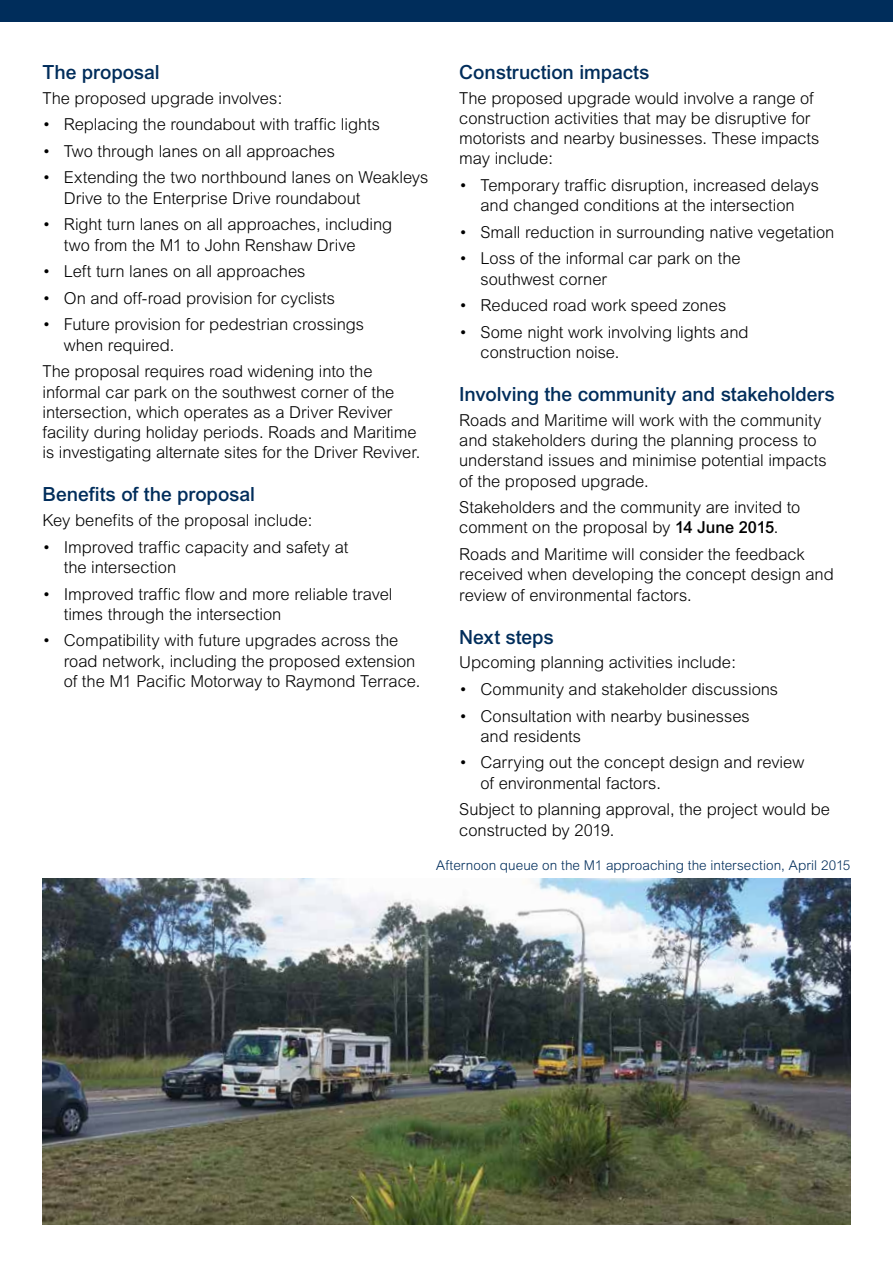
<style>
.page{position:relative;width:893px;height:1263px;background:#fff}
.page>*{position:absolute;margin:0;border:0;box-sizing:border-box;transform-origin:0 0}
._01_H2{font:500 19.5px "Arial";letter-spacing:-.005em;color:#002d5b}
._02_Body{font:300 16.5px/20.2px "Arial";letter-spacing:-.005em;color:#000}
._04_Caption{font:300 13.5px "Arial";letter-spacing:.005em;color:#002d5b}
.s1{font-weight:500}
</style>
<div class="page">
<img style="left:43px;top:878px;width:807px;height:347px">
<div style="left:0;top:0;width:893px;height:21px;background:#002d5b"></div>
<h2 class="_01_H2" style="left:43px;top:61px;width:119px">The proposal</h2>
<p class="_02_Body" style="left:43px;top:88px;width:241px">The proposed upgrade involves:</p>
<p class="_02_Body" style="left:43px;top:114px;width:339px">• Replacing the roundabout with traffic lights</p>
<p class="_02_Body" style="left:43px;top:141px;width:294px">• Two through lanes on all approaches</p>
<p class="_02_Body" style="left:64px;top:167px;width:366px;text-indent:-21px">• Extending the two northbound lanes on Weakleys<br>Drive to the Enterprise Drive roundabout</p>
<p class="_02_Body" style="left:64px;top:214px;width:330px;text-indent:-21px">• Right turn lanes on all approaches, including two from the M1 to John Renshaw Drive</p>
<p class="_02_Body" style="left:43px;top:261px;width:265px">• Left turn lanes on all approaches</p>
<p class="_02_Body" style="left:43px;top:288px;width:294px">• On and off-road provision for cyclists</p>
<p class="_02_Body" style="left:64px;top:314px;width:302px;text-indent:-21px">• Future provision for pedestrian crossings when required.</p>
<p class="_02_Body" style="left:43px;top:361px;width:379px">The proposal requires road widening into the informal car park on the southwest corner of the intersection, which operates as a Driver Reviver facility during holiday periods. Roads and Maritime is investigating alternate sites for the Driver Reviver.</p>
<h2 class="_01_H2" style="left:43px;top:483px;width:214px">Benefits of the proposal</h2>
<p class="_02_Body" style="left:43px;top:510px;width:271px">Key benefits of the proposal include:</p>
<p class="_02_Body" style="left:64px;top:537px;width:286px;text-indent:-21px">• Improved traffic capacity and safety at the intersection</p>
<p class="_02_Body" style="left:64px;top:583px;width:330px;text-indent:-21px">• Improved traffic flow and more reliable travel times through the intersection</p>
<p class="_02_Body" style="left:64px;top:630px;width:358px;text-indent:-21px">• Compatibility with future upgrades across the road network, including the proposed extension of the M1 Pacific Motorway to Raymond Terrace.</p>
<h2 class="_01_H2" style="left:459px;top:61px;width:192px">Construction impacts</h2>
<p class="_02_Body" style="left:459px;top:88px;width:362px">The proposed upgrade would involve a range of construction activities that may be disruptive for motorists and nearby businesses. These impacts may include:</p>
<p class="_02_Body" style="left:459px;top:175px;width:361px;text-align:center">• Temporary traffic disruption, increased delays and changed conditions at the intersection</p>
<p class="_02_Body" style="left:459px;top:222px;width:377px">• Small reduction in surrounding native vegetation</p>
<p class="_02_Body" style="left:480px;top:248px;width:262px;text-indent:-21px">• Loss of the informal car park on the southwest corner</p>
<p class="_02_Body" style="left:459px;top:295px;width:268px">• Reduced road work speed zones</p>
<p class="_02_Body" style="left:480px;top:322px;width:270px;text-indent:-21px">• Some night work involving lights and construction noise.</p>
<h2 class="_01_H2" style="left:459px;top:383px;width:377px">Involving the community and stakeholders</h2>
<p class="_02_Body" style="left:459px;top:410px;width:369px">Roads and Maritime will work with the community and stakeholders during the planning process to understand issues and minimise potential impacts of the proposed upgrade.</p>
<p class="_02_Body" style="left:459px;top:497px;width:342px">Stakeholders and the community are invited to comment on the proposal by <span class="s1">14 June 2015</span>.</p>
<p class="_02_Body" style="left:459px;top:544px;width:376px">Roads and Maritime will consider the feedback received when developing the concept design and review of environmental factors.</p>
<h2 class="_01_H2" style="left:459px;top:625px;width:96px">Next steps</h2>
<p class="_02_Body" style="left:459px;top:652px;width:278px">Upcoming planning activities include:</p>
<p class="_02_Body" style="left:459px;top:679px;width:320px">• Community and stakeholder discussions</p>
<p class="_02_Body" style="left:480px;top:705px;width:271px;text-indent:-21px">• Consultation with nearby businesses and residents</p>
<p class="_02_Body" style="left:480px;top:752px;width:325px;text-indent:-21px">• Carrying out the concept design and review of environmental factors.</p>
<p class="_02_Body" style="left:459px;top:799px;width:372px">Subject to planning approval, the project would be constructed by 2019.</p>
<p class="_04_Caption" style="left:436px;top:857px;width:416px">Afternoon queue on the M1 approaching the intersection, April 2015</p>
</div>
